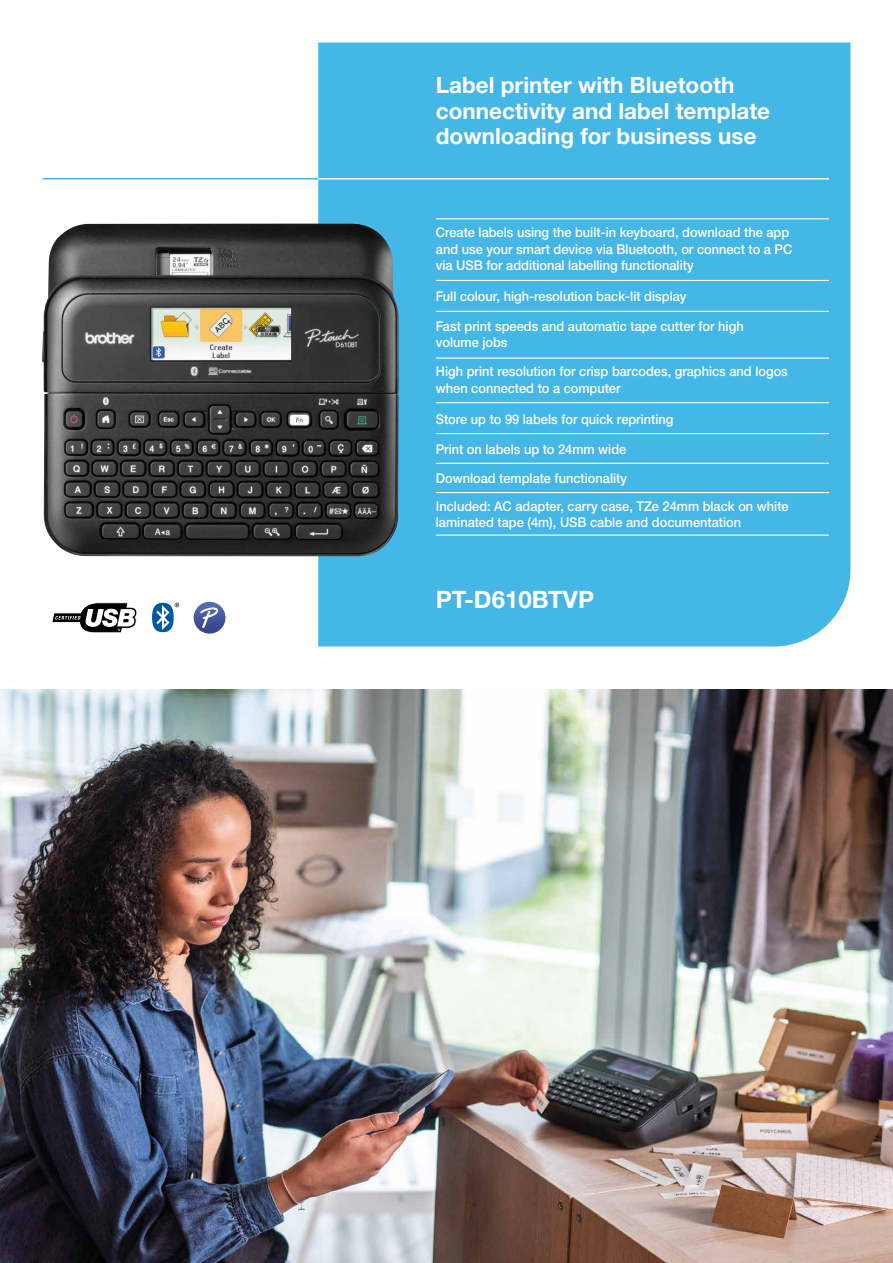
<style>
.page{position:relative;width:893px;height:1263px;background:#fff}
.page>*{position:absolute;margin:0;border:0;box-sizing:border-box;transform-origin:0 0}
.t1{font:700 24px "Helvetica Neue LTW1 G";color:#fff}
.t2{font:700 22.5px/25.5px "Helvetica Neue LTW1 G";color:#fff}
.t3{font:500 13.5px/16.5px "Helvetica Neue LTW1 G";color:#fff;scale:.95 1}
</style>
<div class="page">
<div style="left:318px;top:43px;width:532px;height:603px;background:#45b7e7"></div>
<hr style="left:318px;top:178px;width:511px;height:2px;background:#fff">
<hr style="left:43px;top:178px;width:275px;height:2px;background:#45b7e7">
<hr style="left:436px;top:218px;width:393px;height:1px;background:#fff">
<hr style="left:436px;top:280px;width:393px;height:1px;background:#fff">
<hr style="left:436px;top:357px;width:393px;height:2px;background:#fff">
<hr style="left:436px;top:402px;width:393px;height:1px;background:#fff">
<hr style="left:436px;top:433px;width:393px;height:1px;background:#fff">
<hr style="left:436px;top:463px;width:393px;height:1px;background:#fff">
<hr style="left:436px;top:311px;width:393px;height:1px;background:#fff">
<img style="left:42px;top:223px;width:358px;height:334px">
<svg style="left:52px;top:602px;width:85px;height:31px"></svg>
<svg style="left:152px;top:603px;width:27px;height:29px"></svg>
<hr style="left:436px;top:492px;width:393px;height:1px;background:#fff">
<hr style="left:436px;top:534px;width:393px;height:2px;background:#fff">
<img style="left:0;top:689px;width:893px;height:574px">
<svg style="left:194px;top:602px;width:31px;height:32px"></svg>
<svg style="left:200px;top:607px;width:18px;height:21px"></svg>
<h2 class="t2" style="left:436px;top:72px;width:336px">Label printer with Bluetooth connectivity and label template downloading for business use</h2>
<p class="t3" style="left:436px;top:224px;width:377px">Create labels using the built-in keyboard, download the app and use your smart device via Bluetooth, or connect to a PC via USB for additional labelling functionality</p>
<p class="t3" style="left:436px;top:288px;width:265px">Full colour, high-resolution back-lit display</p>
<p class="t3" style="left:436px;top:318px;width:325px">Fast print speeds and automatic tape cutter for high volume jobs</p>
<p class="t3" style="left:436px;top:363px;width:372px">High print resolution for crisp barcodes, graphics and logos when connected to a computer</p>
<p class="t3" style="left:436px;top:410px;width:252px">Store up to 99 labels for quick reprinting</p>
<p class="t3" style="left:436px;top:441px;width:202px">Print on labels up to 24mm wide</p>
<p class="t3" style="left:436px;top:464px;width:373px;line-height:27.9px">Download template functionality<br>Included: AC adapter, carry case, TZe 24mm black on white</p>
<p class="t3" style="left:436px;top:514px;width:323px">laminated tape (4m), USB cable and documentation</p>
<h1 class="t1" style="left:436px;top:584px;width:160px">PT-D610BTVP</h1>
</div>
